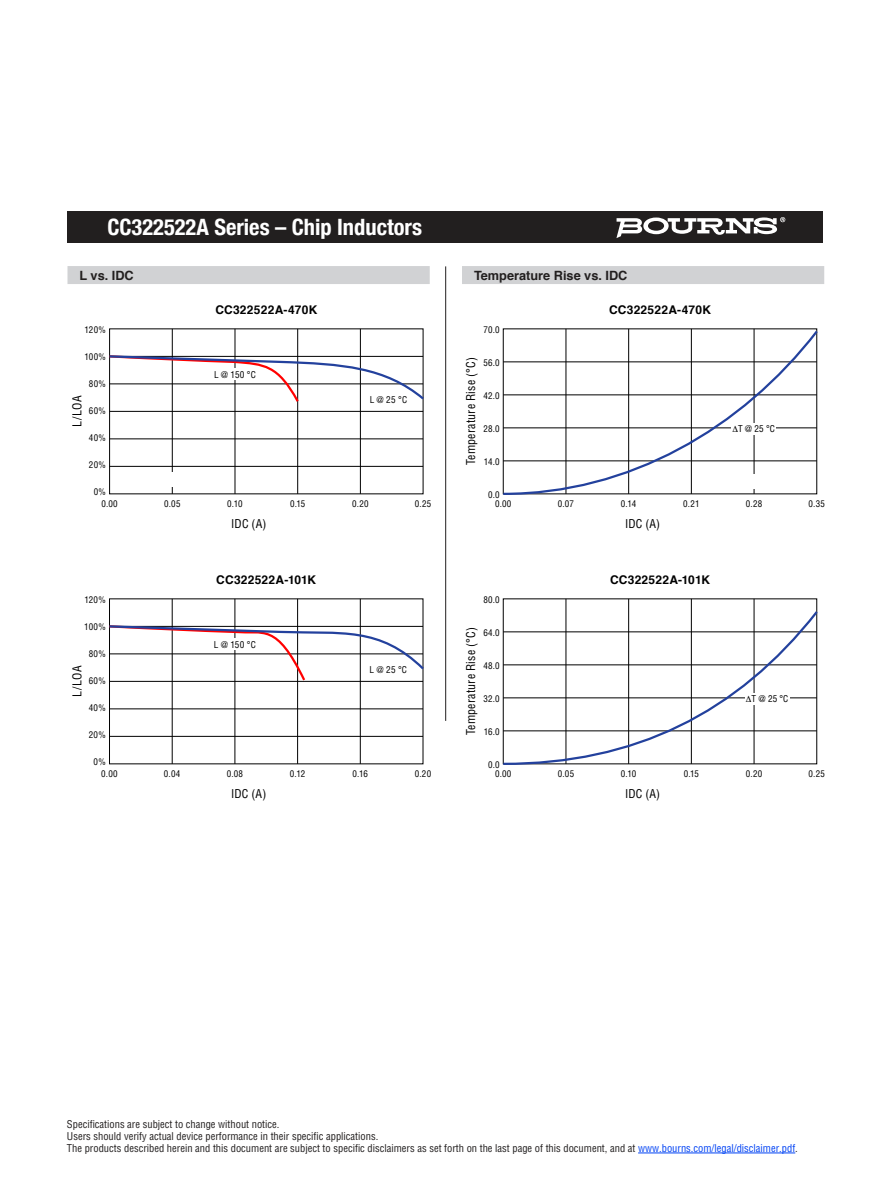
<style>
.page{position:relative;width:891px;height:1188px;background:#fff}
.page>*{position:absolute;margin:0;border:0;box-sizing:border-box;transform-origin:0 0}
.t1{font:700 condensed 22.5px "Helvetica Neue";color:#fff}
.t2{font:700 12.75px "Helvetica";color:#221f1f}
.t3{font:700 12px "Helvetica";letter-spacing:.02em;color:#000}
.t4{font:condensed 12px "Helvetica";letter-spacing:.015em;color:#000}
.t5{font:condensed 11.85px "Helvetica";letter-spacing:.01em;color:#000}
.t6{font:condensed 10.5px/12px "Helvetica";color:#221f1f}
.t7{font:condensed 9.15px "Helvetica";letter-spacing:.015em;color:#000}
.t8{font:condensed 9px/12.3px "Helvetica";letter-spacing:.03em;color:#000}
.s1{color:#0042f4}
</style>
<div class="page">
<div style="left:67px;top:211px;width:756px;height:32px;background:#221f1f"></div>
<svg style="left:616px;top:217px;width:169px;height:21px"></svg>
<div style="left:462px;top:266px;width:362px;height:18px;background:#d1d2d4"></div>
<div style="left:68px;top:266px;width:362px;height:18px;background:#d1d2d4"></div>
<hr style="left:172px;top:329px;width:1px;height:165px;background:#000">
<hr style="left:235px;top:329px;width:1px;height:165px;background:#000">
<hr style="left:297px;top:329px;width:1px;height:165px;background:#000">
<hr style="left:360px;top:329px;width:1px;height:165px;background:#000">
<hr style="left:110px;top:466px;width:313px;height:1px;background:#000">
<hr style="left:110px;top:439px;width:313px;height:1px;background:#000">
<hr style="left:110px;top:411px;width:313px;height:1px;background:#000">
<svg style="left:109px;top:354px;width:315px;height:50px"></svg>
<div style="left:117px;top:472px;width:83px;height:15px;background:#fff"></div>
<div style="left:366px;top:394px;width:45px;height:12px;background:#fff"></div>
<div style="left:213px;top:369px;width:44px;height:11px;background:#fff"></div>
<svg style="left:502px;top:328px;width:316px;height:167px"></svg>
<div style="left:728px;top:474px;width:83px;height:14px;background:#fff"></div>
<div style="left:731px;top:423px;width:45px;height:12px;background:#fff"></div>
<hr style="left:172px;top:599px;width:1px;height:165px;background:#000">
<hr style="left:235px;top:599px;width:1px;height:165px;background:#000">
<hr style="left:297px;top:599px;width:1px;height:165px;background:#000">
<hr style="left:360px;top:599px;width:1px;height:165px;background:#000">
<hr style="left:110px;top:736px;width:313px;height:1px;background:#000">
<hr style="left:110px;top:709px;width:313px;height:1px;background:#000">
<svg style="left:109px;top:622px;width:315px;height:61px"></svg>
<div style="left:366px;top:664px;width:45px;height:12px;background:#fff"></div>
<div style="left:213px;top:639px;width:44px;height:11px;background:#fff"></div>
<hr style="left:566px;top:599px;width:1px;height:165px;background:#000">
<hr style="left:628px;top:599px;width:1px;height:165px;background:#000">
<hr style="left:691px;top:599px;width:1px;height:165px;background:#000">
<hr style="left:754px;top:599px;width:1px;height:165px;background:#000">
<svg style="left:502px;top:609px;width:316px;height:156px"></svg>
<div style="left:745px;top:693px;width:44px;height:12px;background:#fff"></div>
<hr style="left:445px;top:266px;width:1px;height:455px;background:#221f1f">
<hr style="left:638px;top:1153px;width:157px;height:1px;background:#0042f4">
<h1 class="t1" style="left:107px;top:218px;width:316px">CC322522A Series – Chip Inductors</h1>
<p class="t2" style="left:80px;top:265px;width:56px">L vs. IDC</p>
<p class="t2" style="left:474px;top:265px;width:155px">Temperature Rise vs. IDC</p>
<p class="t8" style="left:85px;top:324px;width:23px">120%</p>
<p class="t8" style="left:84px;top:351px;width:23px">100%</p>
<p class="t8" style="left:89px;top:378px;width:19px">80%</p>
<p class="t8" style="left:89px;top:405px;width:19px">60%</p>
<p class="t8" style="left:89px;top:432px;width:19px">40%</p>
<p class="t8" style="left:89px;top:459px;width:19px">20%</p>
<p class="t8" style="left:101px;top:486px;width:18px;text-indent:-8px">0%<br>0.00</p>
<p class="t4" style="left:72px;top:427px;width:32px;rotate:-90deg">L/LOA</p>
<p class="t8" style="left:84px;top:594px;width:23px">120%</p>
<p class="t8" style="left:84px;top:621px;width:23px">100%</p>
<p class="t8" style="left:89px;top:648px;width:19px">80%</p>
<p class="t8" style="left:89px;top:675px;width:19px">60%</p>
<p class="t8" style="left:89px;top:702px;width:19px">40%</p>
<p class="t8" style="left:89px;top:729px;width:19px">20%</p>
<p class="t8" style="left:101px;top:756px;width:18px;text-indent:-8px">0%<br>0.00</p>
<p class="t4" style="left:72px;top:697px;width:32px;rotate:-90deg">L/LOA</p>
<p class="t3" style="left:215px;top:303px;width:104px">CC322522A-470K</p>
<p class="t7" style="left:214px;top:371px;width:43px">L @ 150 °C</p>
<p class="t7" style="left:370px;top:396px;width:39px">L @ 25 °C</p>
<p class="t8" style="left:164px;top:498px;width:18px">0.05</p>
<p class="t8" style="left:227px;top:498px;width:17px">0.10</p>
<p class="t8" style="left:290px;top:498px;width:17px">0.15</p>
<p class="t8" style="left:352px;top:498px;width:18px">0.20</p>
<p class="t8" style="left:415px;top:498px;width:18px">0.25</p>
<p class="t5" style="left:231px;top:519px;width:37px">IDC (A)</p>
<p class="t3" style="left:216px;top:573px;width:101px">CC322522A-101K</p>
<p class="t7" style="left:214px;top:641px;width:43px">L @ 150 °C</p>
<p class="t7" style="left:370px;top:666px;width:39px">L @ 25 °C</p>
<p class="t8" style="left:164px;top:768px;width:18px">0.04</p>
<p class="t8" style="left:290px;top:768px;width:17px">0.12</p>
<p class="t8" style="left:353px;top:768px;width:17px">0.16</p>
<p class="t8" style="left:415px;top:768px;width:18px">0.20</p>
<p class="t8" style="left:227px;top:768px;width:18px">0.08</p>
<p class="t5" style="left:231px;top:789px;width:37px">IDC (A)</p>
<p class="t3" style="left:609px;top:303px;width:104px">CC322522A-470K</p>
<p class="t8" style="left:484px;top:324px;width:18px">70.0</p>
<p class="t8" style="left:483px;top:357px;width:18px">56.0</p>
<p class="t8" style="left:484px;top:390px;width:18px">42.0</p>
<p class="t8" style="left:483px;top:423px;width:18px">28.0</p>
<p class="t8" style="left:484px;top:456px;width:17px">14.0</p>
<p class="t8" style="left:495px;top:491px;width:18px;line-height:9.3px;text-indent:-7px">0.0<br>0.00</p>
<p class="t8" style="left:558px;top:498px;width:18px">0.07</p>
<p class="t8" style="left:621px;top:498px;width:17px">0.14</p>
<p class="t8" style="left:683px;top:498px;width:18px">0.21</p>
<p class="t8" style="left:746px;top:498px;width:18px">0.28</p>
<p class="t8" style="left:809px;top:498px;width:18px">0.35</p>
<p class="t4" style="left:466px;top:465px;width:109px;rotate:-90deg">Temperature Rise (°C)</p>
<p class="t7" style="left:738px;top:425px;width:38px">T @ 25 °C</p>
<p class="t5" style="left:625px;top:519px;width:36px">IDC (A)</p>
<p class="t3" style="left:610px;top:573px;width:101px">CC322522A-101K</p>
<p class="t8" style="left:483px;top:594px;width:18px">80.0</p>
<p class="t8" style="left:483px;top:627px;width:18px">64.0</p>
<p class="t8" style="left:483px;top:660px;width:18px">48.0</p>
<p class="t8" style="left:483px;top:693px;width:18px">32.0</p>
<p class="t8" style="left:484px;top:726px;width:17px">16.0</p>
<p class="t8" style="left:495px;top:761px;width:18px;line-height:9.3px;text-indent:-7px">0.0<br>0.00</p>
<p class="t8" style="left:558px;top:768px;width:18px">0.05</p>
<p class="t8" style="left:621px;top:768px;width:17px">0.10</p>
<p class="t8" style="left:684px;top:768px;width:17px">0.15</p>
<p class="t8" style="left:746px;top:768px;width:18px">0.20</p>
<p class="t8" style="left:809px;top:768px;width:18px">0.25</p>
<p class="t4" style="left:466px;top:735px;width:109px;rotate:-90deg">Temperature Rise (°C)</p>
<p class="t7" style="left:752px;top:695px;width:38px">T @ 25 °C</p>
<p class="t5" style="left:625px;top:789px;width:36px">IDC (A)</p>
<p class="t6" style="left:67px;top:1119px;width:732px">Specifications are subject to change without notice.<br>Users should verify actual device performance in their specific applications.<br>The products described herein and this document are subject to specific disclaimers as set forth on the last page of this document, and at <span class="s1">www.bourns.com/legal/disclaimer.pdf</span>.</p>
</div>
